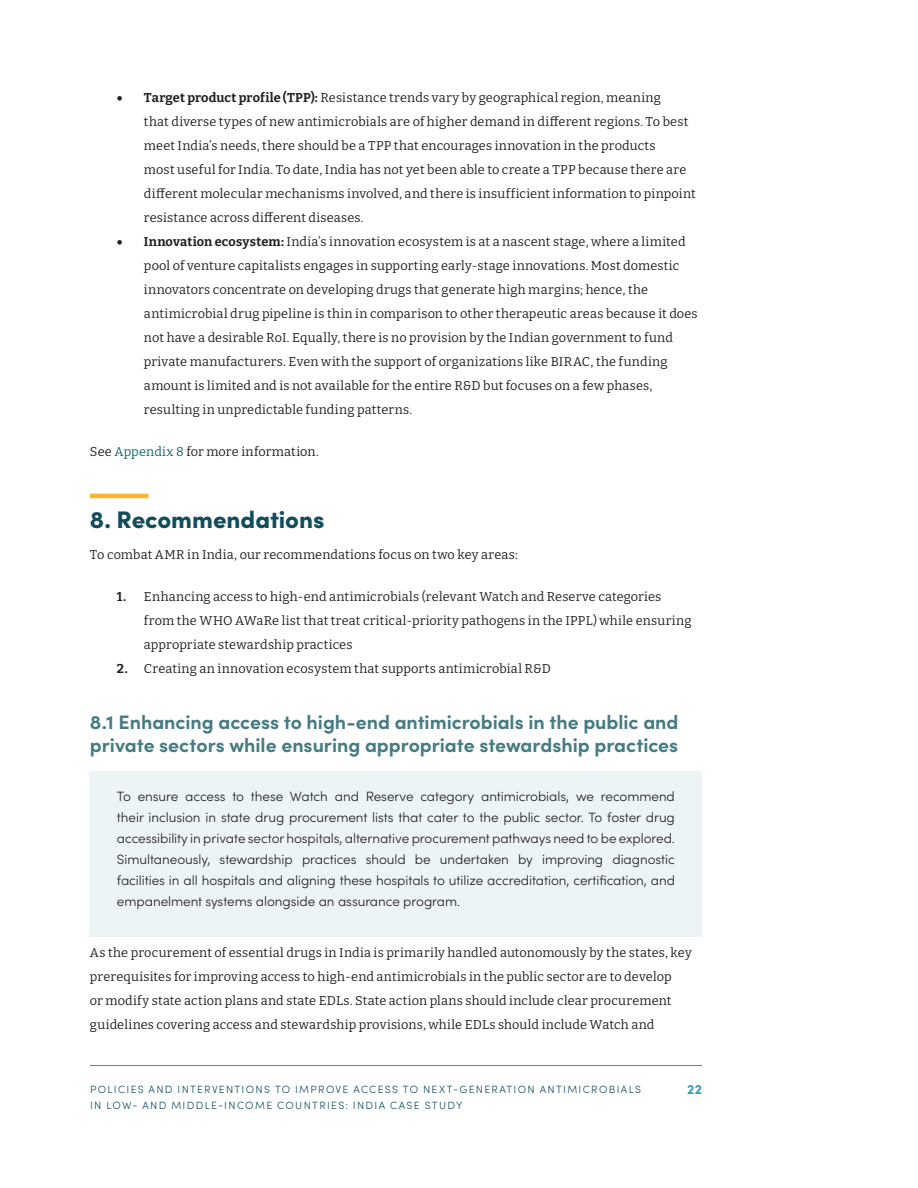
<style>
.page{position:relative;width:918px;height:1188px;background:#fff}
.page>*{position:absolute;margin:0;border:0;box-sizing:border-box;transform-origin:0 0}
._01_Head_1{font:900 24px "Sofia Pro";color:#114d5c}
._01_Head_2{font:700 19.5px/22.5px "Sofia Pro";letter-spacing:-.005em;color:#457b83}
._02_BOX_text{font:300 13.5px/21px "Sofia Pro";letter-spacing:-.005em;color:#231f20;text-align:justify}
.t1{font:700 13.5px "Sofia Pro";color:#2f9ab6}
._01_Body_text{font:12.75px/24px "Bitter";letter-spacing:.015em;color:#231f20}
.t2{font:300 10.5px/16.5px "Sofia Pro";letter-spacing:.125em;color:#114d5c}
.s1{font-weight:700}
.s2{color:#0f686f}
</style>
<div class="page">
<hr style="left:90px;top:1065px;width:612px;height:1px;background:#2f9ab6">
<hr style="left:90px;top:494px;width:58px;height:4px;background:#fcb52c">
<div style="left:90px;top:771px;width:612px;height:166px;background:#edf4f6"></div>
<p class="_01_Body_text" style="left:144px;top:85px;width:553px;text-indent:-27px">• <span class="s1">Target product profile (TPP):</span> Resistance trends vary by geographical region, meaning<br>that diverse types of new antimicrobials are of higher demand in different regions. To best meet India’s needs, there should be a TPP that encourages innovation in the products<br>most useful for India. To date, India has not yet been able to create a TPP because there are different molecular mechanisms involved, and there is insufficient information to pinpoint resistance across different diseases.</p>
<p class="_01_Body_text" style="left:144px;top:229px;width:555px;text-indent:-27px">• <span class="s1">Innovation ecosystem:</span> India’s innovation ecosystem is at a nascent stage, where a limited pool of venture capitalists engages in supporting early-stage innovations. Most domestic innovators concentrate on developing drugs that generate high margins; hence, the antimicrobial drug pipeline is thin in comparison to other therapeutic areas because it does not have a desirable RoI. Equally, there is no provision by the Indian government to fund private manufacturers. Even with the support of organizations like BIRAC, the funding amount is limited and is not available for the entire R&amp;D but focuses on a few phases, resulting in unpredictable funding patterns.</p>
<p class="_01_Body_text" style="left:90px;top:439px;width:230px">See <span class="s2">Appendix 8</span> for more information.</p>
<p class="_01_Head_1" style="left:90px;top:501px;width:236px">8. Recommendations</p>
<p class="_01_Body_text" style="left:90px;top:542px;width:429px">To combat AMR in India, our recommendations focus on two key areas:</p>
<p class="_01_Body_text" style="left:144px;top:584px;width:549px;text-indent:-27px"><span class="s1">1.</span> Enhancing access to high-end antimicrobials (relevant Watch and Reserve categories from the WHO AWaRe list that treat critical-priority pathogens in the IPPL) while ensuring appropriate stewardship practices</p>
<p class="_01_Body_text" style="left:117px;top:656px;width:435px"><span class="s1">2.</span> Creating an innovation ecosystem that supports antimicrobial R&amp;D</p>
<p class="_01_Head_2" style="left:90px;top:710px;width:590px">8.1 Enhancing access to high-end antimicrobials in the public and private sectors while ensuring appropriate stewardship practices</p>
<p class="_02_BOX_text" style="left:117px;top:785px;width:560px">To ensure access to these Watch and Reserve category antimicrobials, we recommend their inclusion in state drug procurement lists that cater to the public sector. To foster drug accessibility in private sector hospitals, alternative procurement pathways need to be explored.<br>Simultaneously, stewardship practices should be undertaken by improving diagnostic facilities in all hospitals and aligning these hospitals to utilize accreditation, certification, and empanelment systems alongside an assurance program.</p>
<p class="_01_Body_text" style="left:90px;top:941px;width:603px">As the procurement of essential drugs in India is primarily handled autonomously by the states, key prerequisites for improving access to high-end antimicrobials in the public sector are to develop<br>or modify state action plans and state EDLs. State action plans should include clear procurement guidelines covering access and stewardship provisions, while EDLs should include Watch and</p>
<p class="t2" style="left:90px;top:1080px;width:552px">POLICIES AND INTERVENTIONS TO IMPROVE ACCESS TO NEXT-GENERATION ANTIMICROBIALS<br>IN LOW- AND MIDDLE-INCOME COUNTRIES: INDIA CASE STUDY</p>
<p class="t1" style="left:687px;top:1079px;width:16px">22</p>
</div>
